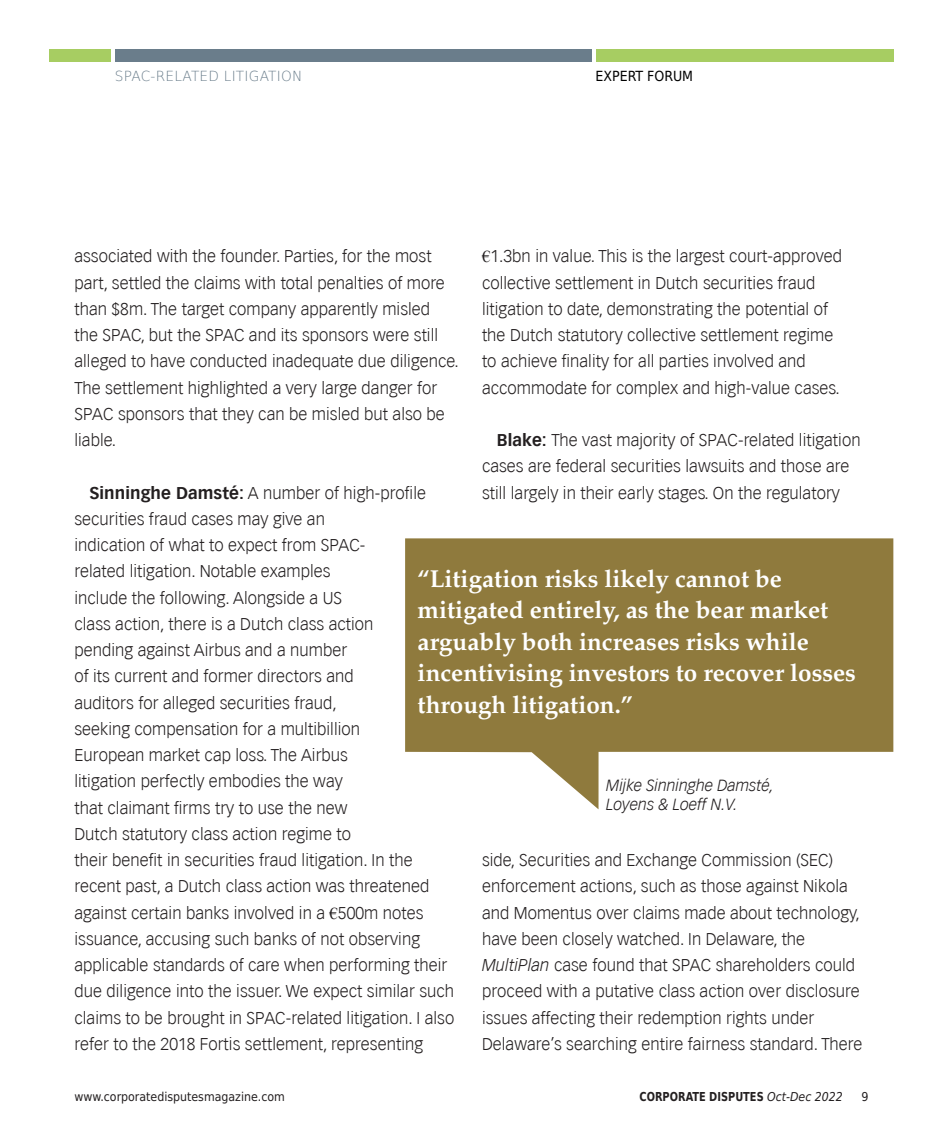
<style>
.page{position:relative;width:943px;height:1141px;background:#fff}
.page>*{position:absolute;margin:0;border:0;box-sizing:border-box;transform-origin:0 0}
.t1{font:700 24.5px/31.5px "Palatino";color:#fff}
.t2{font:300 16.62px/26.2px "Vectora LH";letter-spacing:.005em;color:#231f20}
.t3{font:italic 300 15.75px/18.9px "Vectora LH";color:#231f20}
.t4{font:200 14px "DejaVu Sans";letter-spacing:.015em;color:#6a7d8b}
.t5{font:14px "DejaVu Sans Condensed";color:#000}
.t6{font:12.25px "DejaVu Sans Condensed";color:#231f20}
.t7{font:700 12.25px "DejaVu Sans";color:#231f20;scale:.8 1}
.s1{font-weight:700}
.s2{font-family:"Times New Roman";font-weight:400}
.s3{font-style:italic}
.s4{font-family:"DejaVu Sans Condensed";font-weight:400;font-style:italic}
</style>
<div class="page">
<div style="left:595px;top:50px;width:298px;height:12px;background:#a7cd62"></div>
<div style="left:115px;top:50px;width:477px;height:12px;background:#6a7d8b"></div>
<div style="left:50px;top:50px;width:61px;height:12px;background:#a7cd62"></div>
<svg style="left:405px;top:538px;width:488px;height:271px;fill:#8f7a3d"></svg>
<p class="t4" style="left:115px;top:65px;width:189px">SPAC-RELATED LITIGATION</p>
<p class="t5" style="left:595px;top:64px;width:99px">EXPERT FORUM</p>
<p class="t2" style="left:74px;top:244px;width:386px">associated with the founder. Parties, for the most part, settled the claims with total penalties of more than $8m. The target company apparently misled<br>the SPAC, but the SPAC and its sponsors were still alleged to have conducted inadequate due diligence.<br>The settlement highlighted a very large danger for SPAC sponsors that they can be misled but also be liable.</p>
<p class="t2" style="left:74px;top:480px;width:381px;text-indent:15px"><span class="s1">Sinninghe Damsté:</span> A number of high-profile securities fraud cases may give an<br>indication of what to expect from SPAC-<br>related litigation. Notable examples<br>include the following. Alongside a US<br>class action, there is a Dutch class action<br>pending against Airbus and a number<br>of its current and former directors and<br>auditors for alleged securities fraud,<br>seeking compensation for a multibillion<br>European market cap loss. The Airbus<br>litigation perfectly embodies the way<br>that claimant firms try to use the new<br>Dutch statutory class action regime to<br>their benefit in securities fraud litigation. In the recent past, a Dutch class action was threatened against certain banks involved in a <span class="s2">€</span>500m notes issuance, accusing such banks of not observing applicable standards of care when performing their due diligence into the issuer. We expect similar such claims to be brought in SPAC-related litigation. I also refer to the 2018 Fortis settlement, representing</p>
<p class="t2" style="left:482px;top:244px;width:362px"><span class="s2">€</span>1.3bn in value. This is the largest court-approved collective settlement in Dutch securities fraud litigation to date, demonstrating the potential of the Dutch statutory collective settlement regime to achieve finality for all parties involved and accommodate for complex and high-value cases.</p>
<p class="t2" style="left:482px;top:427px;width:380px;text-indent:15px"><span class="s1">Blake:</span> The vast majority of SPAC-related litigation cases are federal securities lawsuits and those are still largely in their early stages. On the regulatory</p>
<h1 class="t1" style="left:417px;top:563px;width:440px">“Litigation risks likely cannot be mitigated entirely, as the bear market arguably both increases risks while incentivising investors to recover losses through litigation.”</h1>
<p class="t3" style="left:606px;top:776px;width:169px">Mijke Sinninghe Damsté,<br>Loyens &amp; Loeff N.V.</p>
<p class="t2" style="left:482px;top:847px;width:382px">side, Securities and Exchange Commission (SEC) enforcement actions, such as those against Nikola and Momentus over claims made about technology, have been closely watched. In Delaware, the <span class="s3">MultiPlan</span> case found that SPAC shareholders could proceed with a putative class action over disclosure issues affecting their redemption rights under Delaware’s searching entire fairness standard. There</p>
<p class="t6" style="left:74px;top:1086px;width:212px">www.corporatedisputesmagazine.com</p>
<p class="t7" style="left:639px;top:1086px;width:256px">CORPORATE DISPUTES <span class="s4">Oct-Dec 2022</span></p>
<p class="t6" style="left:861px;top:1086px;width:9px">9</p>
</div>
